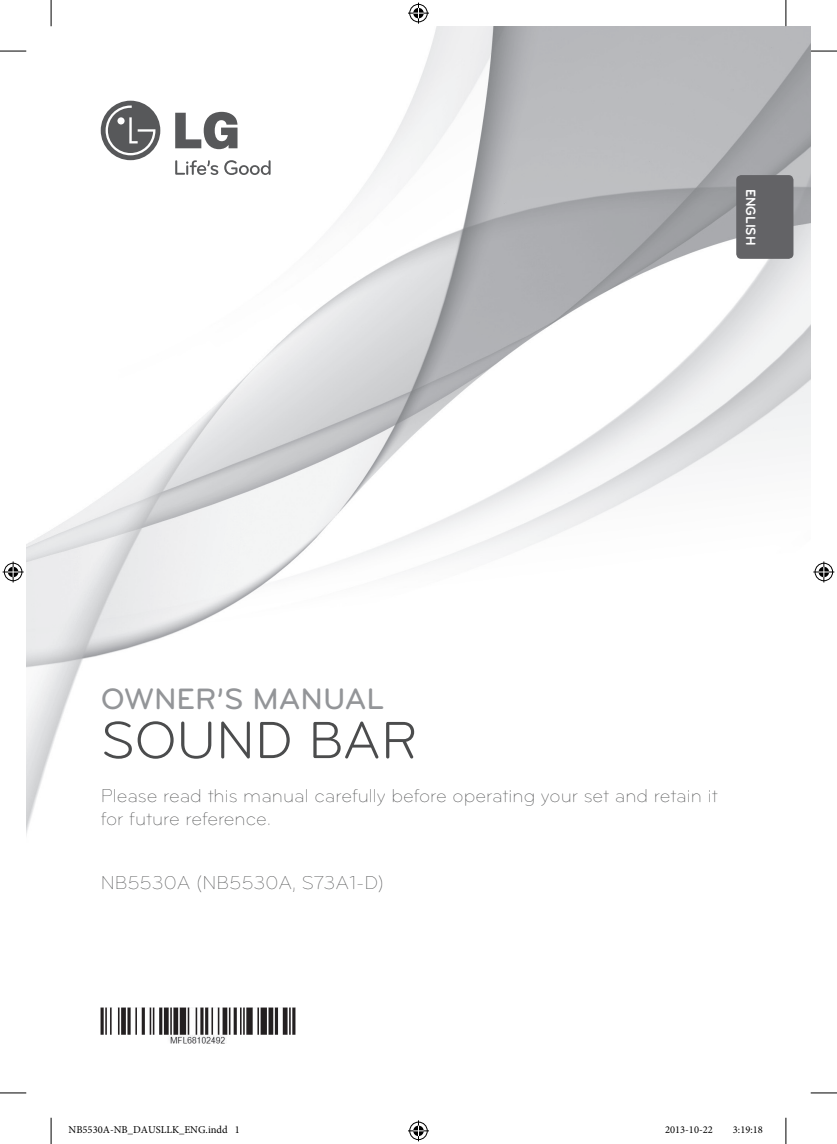
<style>
.page{position:relative;width:837px;height:1144px;background:#fff}
.page>*{position:absolute;margin:0;border:0;box-sizing:border-box;transform-origin:0 0}
.t1{font:54.25px "Bryant LG";color:#4b4c4d}
.t2{font:500 30.62px "Bryant LG";color:#939598}
.t3{font:300 19.25px/23.1px "Bryant LG";color:#4b4c4d}
.t4{font:700 14px "Bryant LG";color:#fff;scale:.95 1}
.t5{font:10.5px "Minion Pro";color:#000}
</style>
<div class="page">
<img style="left:26px;top:26px;width:784px;height:1092px">
<svg style="left:175px;top:160px;width:43px;height:15px"></svg>
<svg style="left:224px;top:160px;width:46px;height:15px"></svg>
<svg style="left:175px;top:112px;width:62px;height:37px"></svg>
<div style="left:101px;top:101px;width:59px;height:59px;background:#57585a;border-radius:50%"></div>
<svg style="left:106px;top:106px;width:49px;height:49px"></svg>
<div style="left:736px;top:175px;width:57px;height:84px;background:#636366;border-radius:5px"></div>
<img style="left:101px;top:1007px;width:194px;height:36px">
<svg style="left:0;top:51px;width:26px;height:1px"></svg>
<svg style="left:810px;top:51px;width:26px;height:1px"></svg>
<svg style="left:0;top:1092px;width:26px;height:1px"></svg>
<svg style="left:810px;top:1092px;width:26px;height:1px"></svg>
<svg style="left:51px;top:0;width:1px;height:26px"></svg>
<svg style="left:51px;top:1118px;width:1px;height:26px"></svg>
<svg style="left:785px;top:0;width:1px;height:26px"></svg>
<svg style="left:785px;top:1118px;width:1px;height:26px"></svg>
<svg style="left:408px;top:3px;width:21px;height:21px"></svg>
<svg style="left:408px;top:1120px;width:21px;height:21px"></svg>
<svg style="left:3px;top:561px;width:21px;height:21px"></svg>
<svg style="left:813px;top:561px;width:21px;height:21px"></svg>
<p class="t4" style="left:759px;top:189px;width:61px;rotate:90deg">ENGLISH</p>
<h2 class="t2" style="left:101px;top:680px;width:285px">OWNER’S MANUAL</h2>
<h1 class="t1" style="left:101px;top:708px;width:318px">SOUND BAR</h1>
<p class="t3" style="left:101px;top:784px;width:618px">Please read this manual carefully before operating your set and retain it for future reference.</p>
<p class="t3" style="left:101px;top:872px;width:285px">NB5530A (NB5530A, S73A1-D)</p>
<p class="t5" style="left:69px;top:1123px;width:173px">NB5530A-NB_DAUSLLK_ENG.indd 1</p>
<p class="t5" style="left:664px;top:1123px;width:49px">2013-10-22</p>
<p class="t5" style="left:732px;top:1123px;width:31px">3:19:18</p>
</div>
